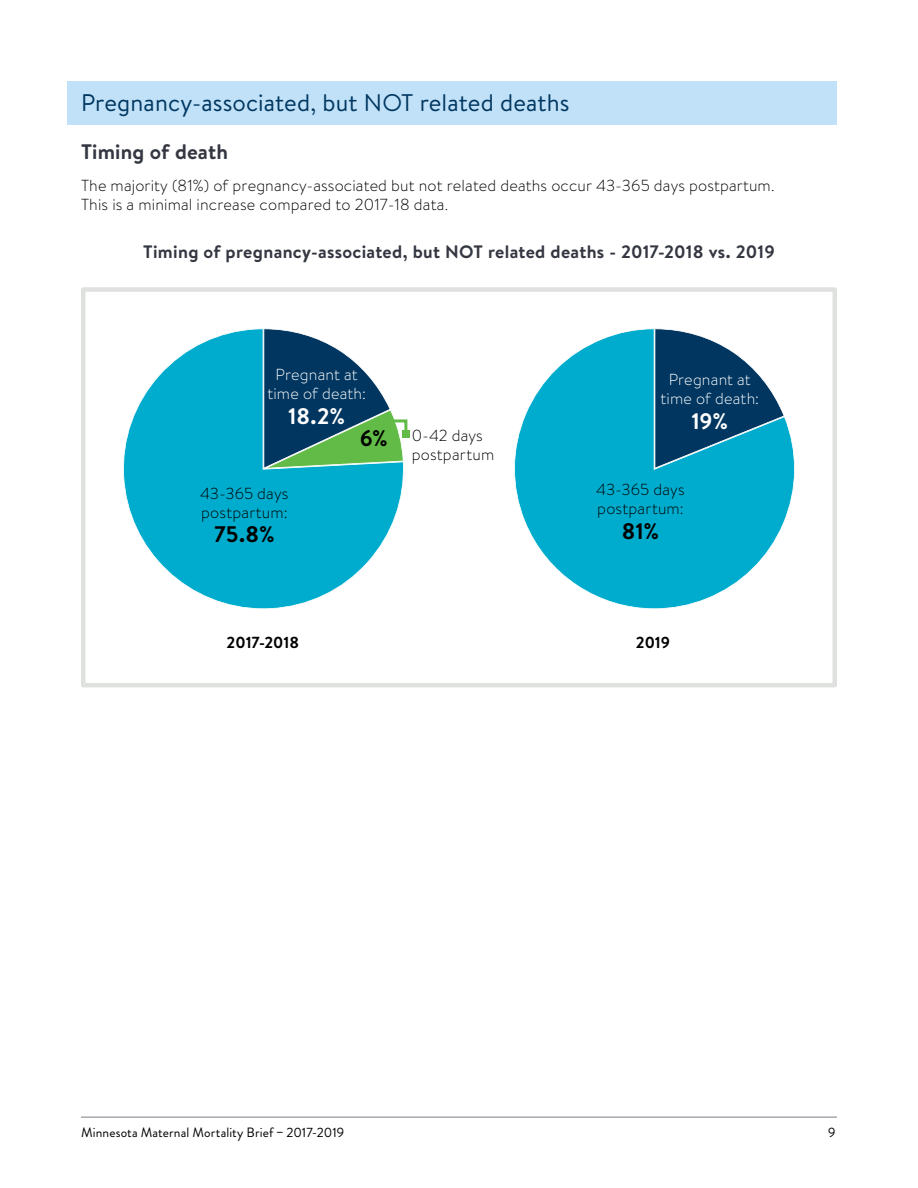
<style>
.page{position:relative;width:918px;height:1188px;background:#fff}
.page>*{position:absolute;margin:0;border:0;box-sizing:border-box;transform-origin:0 0}
.t1{font:24px "Brandon Text";letter-spacing:.005em;color:#003660}
.t2{font:700 22.5px "Brandon Text";color:#000}
.t3{font:700 22.5px "Brandon Text";color:#fff}
.t4{font:700 21px "Brandon Text";letter-spacing:.005em;color:#343741}
.t5{font:700 18px "Brandon Text";letter-spacing:.015em;color:#343741}
.t6{font:300 15.9px/19.2px "Brandon Text";letter-spacing:.01em;color:#000}
.t7{font:300 15.9px/19.2px "Brandon Text";letter-spacing:.01em;color:#fff;text-align:center}
.t8{font:700 15.9px "Brandon Text";color:#000}
.t9{font:13.5px "Brandon Grotesque";letter-spacing:.01em;color:#000}
</style>
<div class="page">
<div style="left:81px;top:287px;width:756px;height:400px;background:#fff;border:4px solid #dfe1df"></div>
<svg style="left:514px;top:328px;width:281px;height:281px;fill:#00accd"></svg>
<svg style="left:655px;top:328px;width:130px;height:141px"></svg>
<svg style="left:123px;top:328px;width:281px;height:281px;fill:#00accd"></svg>
<svg style="left:263px;top:328px;width:145px;height:141px"></svg>
<div style="left:402px;top:430px;width:8px;height:8px;background:#62bb46"></div>
<hr style="left:81px;top:1116px;width:756px;height:2px;background:#a5a8ac">
<div style="left:68px;top:81px;width:769px;height:44px;background:#c0e1f7"></div>
<h3 class="t1" style="left:81px;top:87px;width:490px">Pregnancy-associated, but NOT related deaths</h3>
<h4 class="t4" style="left:81px;top:137px;width:149px">Timing of death</h4>
<p class="t6" style="left:81px;top:176px;width:695px">The majority (81%) of pregnancy-associated but not related deaths occur 43-365 days postpartum.<br>This is a minimal increase compared to 2017-18 data.</p>
<h5 class="t5" style="left:143px;top:239px;width:633px">Timing of pregnancy-associated, but NOT related deaths - 2017-2018 vs. 2019</h5>
<p class="t7" style="left:267px;top:365px;width:100px">Pregnant at time of death:</p>
<p class="t3" style="left:288px;top:401px;width:59px">18.2%</p>
<p class="t6" style="left:200px;top:483px;width:90px">43-365 days postpartum:</p>
<p class="t2" style="left:214px;top:519px;width:62px">75.8%</p>
<p class="t2" style="left:360px;top:422px;width:29px">6%</p>
<p class="t6" style="left:412px;top:425px;width:84px">0-42 days postpartum</p>
<p class="t7" style="left:660px;top:369px;width:100px">Pregnant at time of death:</p>
<p class="t3" style="left:691px;top:405px;width:38px">19%</p>
<p class="t6" style="left:596px;top:479px;width:90px">43-365 days postpartum:</p>
<p class="t2" style="left:622px;top:515px;width:39px">81%</p>
<p class="t8" style="left:227px;top:631px;width:74px">2017-2018</p>
<p class="t8" style="left:636px;top:631px;width:36px">2019</p>
<p class="t9" style="left:81px;top:1123px;width:265px">Minnesota Maternal Mortality Brief − 2017-2019</p>
<p class="t9" style="left:828px;top:1123px;width:9px">9</p>
</div>
